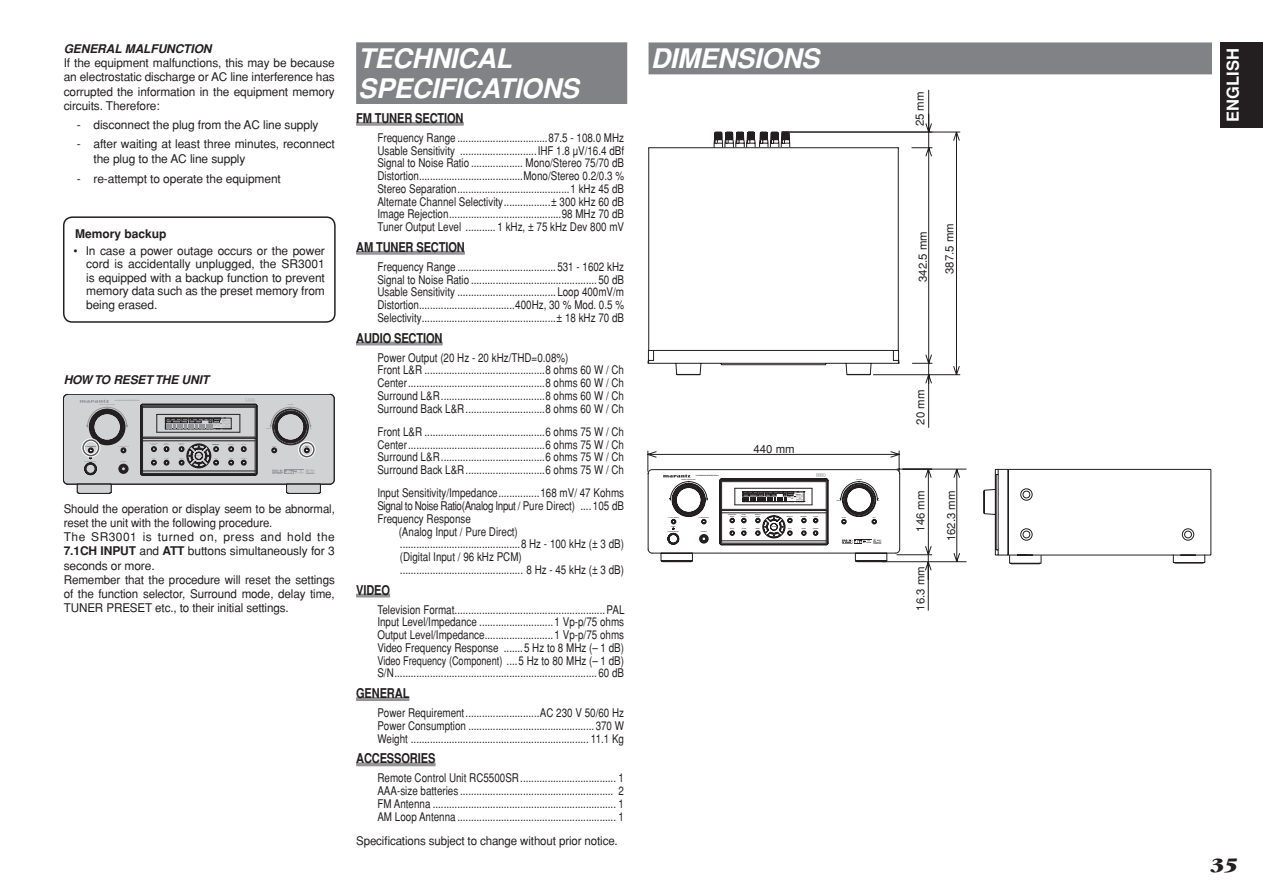
<style>
.page{position:relative;width:1263px;height:893px;background:#fff}
.page>*{position:absolute;margin:0;border:0;box-sizing:border-box;transform-origin:0 0}
.t1{font:italic 700 27px/30px "Helvetica";letter-spacing:-.01em;color:#fff}
.t2{font:italic ultra-condensed 19.5px "Garamond";color:#231f20;scale:1.4 1}
.t3{font:700 16.5px "Helvetica";color:#fff}
.t4{font:700 condensed 13.5px "Helvetica";letter-spacing:-.01em;color:#231f20}
.t5{font:condensed 12px/12.8px "Helvetica";color:#231f20;text-align:justify}
.t6{font:12px/13.5px "Helvetica";letter-spacing:-.01em;color:#231f20;text-align:justify}
.t7{font:12px/14.2px "Helvetica";letter-spacing:-.01em;color:#231f20;scale:.95 1}
.t8{font:condensed 12px "Helvetica";letter-spacing:-.03em;color:#231f20}
.t9{font:12px "Helvetica";letter-spacing:-.01em;color:#231f20;scale:.96 1}
.t10{font:italic 700 12px "Helvetica";letter-spacing:-.01em;color:#231f20}
.t11{font:700 12px "Helvetica";color:#231f20}
.t12{font:11.4px "Helvetica";color:#231f20}
.t13{font:700 1.65px "Helvetica";color:#939598;scale:.91 1}
.t14{font:700 1.5px "Helvetica";color:#231f20;scale:.91 1}
.s1{font-weight:700}
</style>
<div class="page">
<div style="left:1220px;top:43px;width:43px;height:85px;background:#231f20"></div>
<div style="left:356px;top:42px;width:271px;height:62px;background:#808285"></div>
<hr style="left:356px;top:123px;width:108px;height:3px;background:#939598">
<hr style="left:356px;top:122px;width:108px;height:3px;background:#939598">
<hr style="left:356px;top:252px;width:109px;height:3px;background:#939598">
<hr style="left:356px;top:251px;width:109px;height:3px;background:#939598">
<hr style="left:356px;top:342px;width:86px;height:3px;background:#939598">
<hr style="left:356px;top:594px;width:34px;height:3px;background:#939598">
<hr style="left:356px;top:698px;width:53px;height:3px;background:#939598">
<hr style="left:356px;top:697px;width:53px;height:3px;background:#939598">
<hr style="left:356px;top:763px;width:79px;height:3px;background:#939598">
<hr style="left:356px;top:762px;width:79px;height:3px;background:#939598">
<div style="left:63px;top:216px;width:273px;height:107px;border:2px solid #231f20;border-radius:9px"></div>
<hr style="left:334px;top:399px;width:1px;height:81px;background:#231f20">
<svg style="left:63px;top:394px;width:271px;height:100px;background:#b3b3b4"></svg>
<div style="left:81px;top:438px;width:19px;height:19px;border:3px solid #fff;border-radius:50%"></div>
<div style="left:82px;top:439px;width:17px;height:17px;border:1px solid #57585a;border-radius:50%"></div>
<div style="left:298px;top:441px;width:18px;height:17px;border:3px solid #fff;border-radius:50%"></div>
<div style="left:299px;top:442px;width:16px;height:15px;border:1px solid #57585a;border-radius:50%"></div>
<svg style="left:648px;top:132px;width:563px;height:423px"></svg>
<svg style="left:1009px;top:554px;width:196px;height:10px"></svg>
<svg style="left:715px;top:90px;width:217px;height:274px"></svg>
<svg style="left:781px;top:131px;width:180px;height:319px"></svg>
<svg style="left:648px;top:450px;width:319px;height:161px"></svg>
<div style="left:648px;top:42px;width:564px;height:32px;background:#808285"></div>
<p class="t10" style="left:64px;top:44px;width:149px">GENERAL MALFUNCTION</p>
<p class="t6" style="left:64px;top:57px;width:273px;line-height:14.2px">If the equipment malfunctions, this may be because an electrostatic discharge or AC line interference has corrupted the information in the equipment memory circuits. Therefore:</p>
<p class="t6" style="left:77px;top:119px;width:243px">- disconnect the plug from the AC line supply</p>
<p class="t6" style="left:94px;top:138px;width:243px;line-height:15px;text-indent:-17px">- after waiting at least three minutes, reconnect the plug to the AC line supply</p>
<p class="t6" style="left:77px;top:173px;width:205px">- re-attempt to operate the equipment</p>
<p class="t11" style="left:75px;top:229px;width:93px">Memory backup</p>
<p class="t6" style="left:86px;top:245px;width:240px;text-indent:-13px">• In case a power outage occurs or the power cord is accidentally unplugged, the SR3001 is equipped with a backup function to prevent memory data such as the preset memory from being erased.</p>
<p class="t10" style="left:64px;top:375px;width:147px">HOW TO RESET THE UNIT</p>
<p class="t13" style="left:115px;top:400px;width:29px">AV SURROUND RECEIVER SR3001</p>
<p class="t7" style="left:64px;top:502px;width:287px">Should the operation or display seem to be abnormal, reset the unit with the following procedure.<br>The SR3001 is turned on, press and hold the <span class="s1">7.1CH INPUT</span> and <span class="s1">ATT</span> buttons simultaneously for 3 seconds or more.<br>Remember that the procedure will reset the settings of the function selector, Surround mode, delay time, TUNER PRESET etc., to their initial settings.</p>
<h1 class="t1" style="left:358px;top:46px;width:222px">TECHNICAL<br>SPECIFICATIONS</h1>
<p class="t4" style="left:356px;top:113px;width:109px">FM TUNER SECTION</p>
<p class="t5" style="left:377px;top:132px;width:248px">Frequency Range .................................87.5 - 108.0 MHz Usable Sensitivity ............................IHF 1.8 µV/16.4 dBf Signal to Noise Ratio ................... Mono/Stereo 75/70 dB Distortion ......................................Mono/Stereo 0.2/0.3 % Stereo Separation .........................................1 kHz 45 dB Alternate Channel Selectivity .................± 300 kHz 60 dB Image Rejection .........................................98 MHz 70 dB Tuner Output Level ........... 1 kHz, ± 75 kHz Dev 800 mV</p>
<p class="t4" style="left:356px;top:242px;width:110px">AM TUNER SECTION</p>
<p class="t5" style="left:377px;top:261px;width:248px">Frequency Range .................................... 531 - 1602 kHz Signal to Noise Ratio .............................................. 50 dB Usable Sensitivity .................................... Loop 400mV/m Distortion ...................................400Hz, 30 % Mod. 0.5 % Selectivity .................................................± 18 kHz 70 dB</p>
<p class="t4" style="left:356px;top:333px;width:88px">AUDIO SECTION</p>
<p class="t5" style="left:377px;top:352px;width:248px;text-align:left">Power Output (20 Hz - 20 kHz/THD=0.08%)<br>Front L&amp;R ............................................8 ohms 60 W / Ch Center ..................................................8 ohms 60 W / Ch Surround L&amp;R ......................................8 ohms 60 W / Ch Surround Back L&amp;R .............................8 ohms 60 W / Ch</p>
<p class="t5" style="left:377px;top:426px;width:248px">Front L&amp;R ............................................6 ohms 75 W / Ch Center ..................................................6 ohms 75 W / Ch Surround L&amp;R ......................................6 ohms 75 W / Ch Surround Back L&amp;R .............................6 ohms 75 W / Ch</p>
<p class="t5" style="left:377px;top:488px;width:248px">Input Sensitivity/Impedance ...............168 mV/ 47 Kohms</p>
<p class="t8" style="left:377px;top:501px;width:248px">Signal to Noise Ratio(Analog Input / Pure Direct) .... 105 dB</p>
<p class="t5" style="left:377px;top:513px;width:95px">Frequency Response</p>
<p class="t5" style="left:399px;top:526px;width:121px">(Analog Input / Pure Direct)</p>
<p class="t5" style="left:400px;top:539px;width:226px">............................................8 Hz - 100 kHz (± 3 dB)</p>
<p class="t5" style="left:400px;top:552px;width:123px">(Digital Input / 96 kHz PCM)</p>
<p class="t5" style="left:400px;top:564px;width:226px">............................................. 8 Hz - 45 kHz (± 3 dB)</p>
<p class="t4" style="left:356px;top:585px;width:35px">VIDEO</p>
<p class="t5" style="left:377px;top:604px;width:249px">Television Format ....................................................... PAL Input Level/Impedance ........................... 1 Vp-p/75 ohms Output Level/Impedance ......................... 1 Vp-p/75 ohms Video Frequency Response .......5 Hz to 8 MHz (– 1 dB)<br>Video Frequency (Component) ....5 Hz to 80 MHz (– 1 dB)<br>S/N .......................................................................... 60 dB</p>
<p class="t4" style="left:356px;top:688px;width:55px">GENERAL</p>
<p class="t5" style="left:377px;top:708px;width:248px">Power Requirement ...........................AC 230 V 50/60 Hz Power Consumption .............................................. 370 W Weight ................................................................. 11.1 Kg</p>
<p class="t4" style="left:356px;top:754px;width:81px">ACCESSORIES</p>
<p class="t5" style="left:377px;top:773px;width:248px">Remote Control Unit RC5500SR ................................... 1<br>AAA-size batteries ........................................................ 2<br>FM Antenna ................................................................... 1<br>AM Loop Antenna .......................................................... 1</p>
<p class="t9" style="left:356px;top:837px;width:274px">Specifications subject to change without prior notice.</p>
<h1 class="t1" style="left:651px;top:46px;width:170px">DIMENSIONS</h1>
<p class="t14" style="left:696px;top:475px;width:27px">AV SURROUND RECEIVER SR3001</p>
<p class="t12" style="left:753px;top:444px;width:43px">440 mm</p>
<p class="t12" style="left:916px;top:126px;width:36px;rotate:-90deg">25 mm</p>
<p class="t12" style="left:919px;top:282px;width:52px;rotate:-90deg">342.5 mm</p>
<p class="t12" style="left:945px;top:274px;width:52px;rotate:-90deg">387.5 mm</p>
<p class="t12" style="left:916px;top:425px;width:36px;rotate:-90deg">20 mm</p>
<p class="t12" style="left:916px;top:532px;width:43px;rotate:-90deg">146 mm</p>
<p class="t12" style="left:916px;top:611px;width:46px;rotate:-90deg">16.3 mm</p>
<p class="t12" style="left:947px;top:541px;width:52px;rotate:-90deg">162.3 mm</p>
<h3 class="t3" style="left:1227px;top:122px;width:75px;rotate:-90deg">ENGLISH</h3>
<h2 class="t2" style="left:1212px;top:857px;width:21px">35</h2>
</div>
